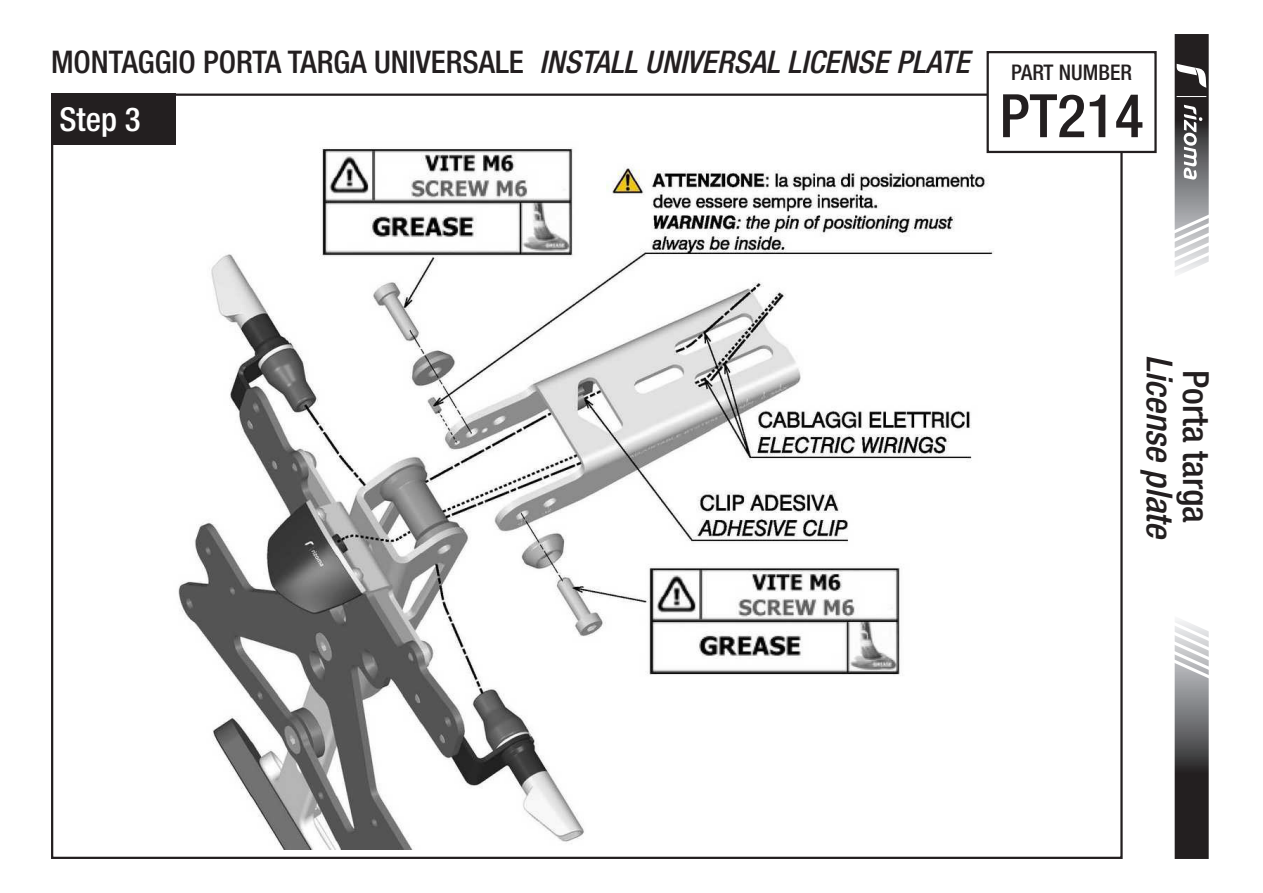
<style>
.page{position:relative;width:1263px;height:893px;background:#fff}
.page>*{position:absolute;margin:0;border:0;box-sizing:border-box;transform-origin:0 0}
.t1{font:500 condensed 60px "Helvetica Neue LT Std";color:#231f20}
.t2{font:italic 500 condensed 36px "Helvetica Neue LT Std";color:#231f20}
.t3{font:500 condensed 36px "Helvetica Neue LT Std";color:#231f20}
.t4{font:500 condensed 33px "Helvetica Neue LT Std";color:#fff}
.t5{font:500 condensed 31.2px "Helvetica Neue LT Std";color:#231f20}
.t6{font:500 condensed 21.6px "Helvetica Neue LT Std";color:#231f20}
.s1{font-style:italic}
</style>
<div class="page">
<img style="left:175px;top:103px;width:853px;height:746px">
<div style="left:51px;top:94px;width:124px;height:51px;background:#231f20"></div>
<svg style="left:1174px;top:620px;width:35px;height:239px;background:#706f70"></svg>
<svg style="left:1174px;top:34px;width:35px;height:240px"></svg>
<div style="left:988px;top:52px;width:167px;height:100px;background:#fff"></div>
<div style="left:986px;top:51px;width:171px;height:102px;border:2px solid #231f20"></div>
<p class="t5" style="left:51px;top:44px;width:920px">MONTAGGIO PORTA TARGA UNIVERSALE <span class="s1">INSTALL UNIVERSAL LICENSE PLATE</span></p>
<p class="t4" style="left:60px;top:99px;width:83px">Step 3</p>
<p class="t6" style="left:1011px;top:59px;width:122px">PART NUMBER</p>
<h1 class="t1" style="left:999px;top:80px;width:146px">PT214</h1>
<p class="t2" style="left:1181px;top:355px;width:187px;rotate:90deg">License plate</p>
<p class="t3" style="left:1217px;top:370px;width:155px;rotate:90deg">Porta targa</p>
</div>
